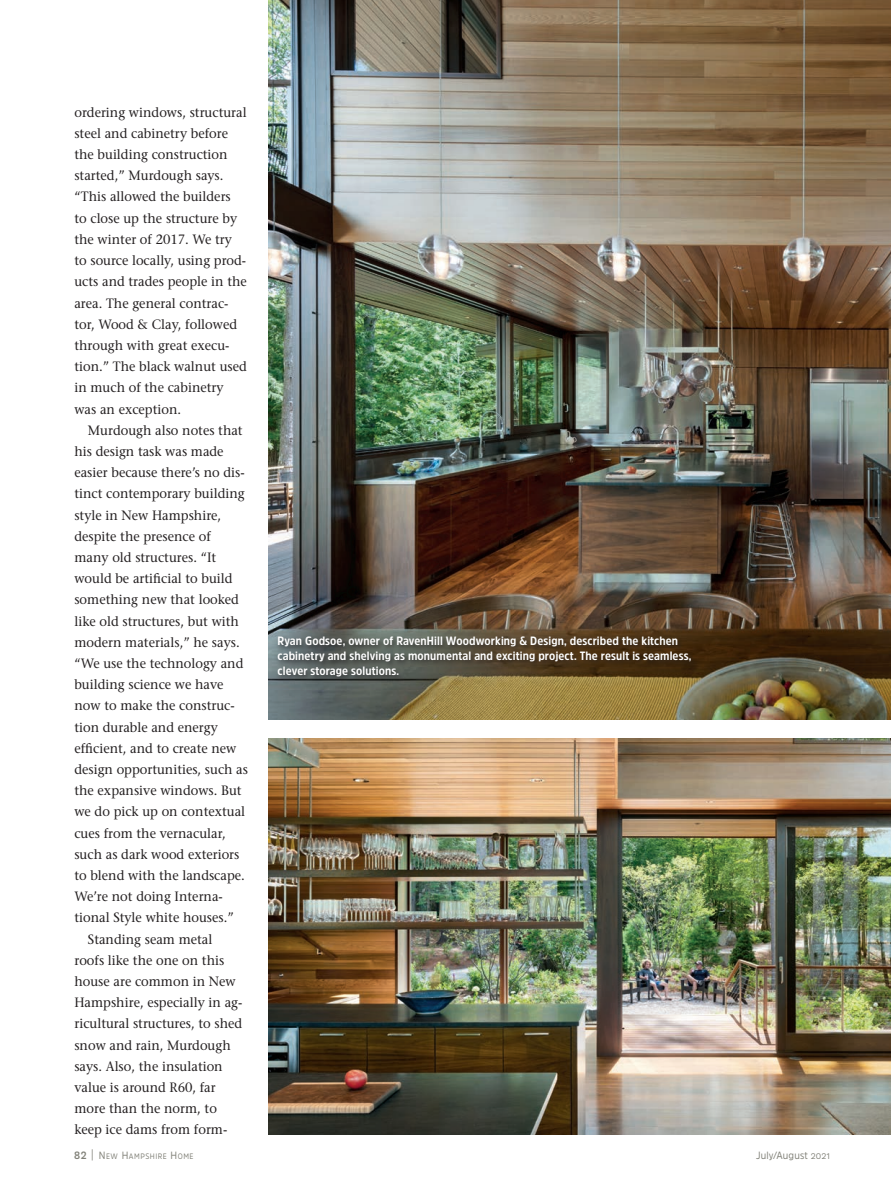
<style>
.page{position:relative;width:891px;height:1202px;background:#fff}
.page>*{position:absolute;margin:0;border:0;box-sizing:border-box;transform-origin:0 0}
.t1{font:13.5px/21.1px "Stone Serif";color:#231f20;scale:.95 1}
.t2{font:700 12px/15px "Amsi Pro Narw";letter-spacing:.01em;color:#fff}
.t3{font:10.5px "Amsi Pro";letter-spacing:.01em;color:#818178;scale:.9 1}
.t4{font:7.8px "Amsi Pro";letter-spacing:.065em;color:#818178;scale:.9 1}
.s1{font-weight:700;font-size:10.5px}
.s2{font-weight:300;font-size:13.5px}
.s3{font-size:10.5px}
.s4{font-size:8.1px}
</style>
<div class="page">
<img style="left:268px;top:0;width:623px;height:719px">
<img style="left:268px;top:739px;width:623px;height:395px">
<div style="left:276px;top:634px;width:421px;height:49px;background:#231f20;opacity:.75"></div>
<p class="t1" style="left:74px;top:101px;width:183px">ordering windows, structural steel and cabinetry before the building construction started,” Murdough says. “This allowed the builders<br>to close up the structure by the winter of 2017. We try to source locally, using prod&shy;ucts and trades people in the area. The general contrac&shy;tor, Wood &amp; Clay, followed through with great execu&shy;tion.” The black walnut used in much of the cabinetry was an exception.</p>
<p class="t1" style="left:88px;top:419px;width:164px">Murdough also notes that</p>
<p class="t1" style="left:74px;top:441px;width:159px">his design task was made</p>
<p class="t1" style="left:74px;top:462px;width:181px">easier because there’s no dis-</p>
<p class="t1" style="left:74px;top:483px;width:181px">tinct contemporary building</p>
<p class="t1" style="left:74px;top:504px;width:156px">style in New Hampshire,</p>
<p class="t1" style="left:74px;top:525px;width:145px">despite the presence of</p>
<p class="t1" style="left:74px;top:546px;width:151px">many old structures. “It</p>
<p class="t1" style="left:74px;top:568px;width:168px">would be artificial to build</p>
<p class="t1" style="left:74px;top:589px;width:175px">something new that looked</p>
<p class="t1" style="left:74px;top:610px;width:175px">like old structures, but with</p>
<p class="t1" style="left:74px;top:631px;width:175px">modern materials,” he says.</p>
<p class="t1" style="left:74px;top:652px;width:179px">“We use the technology and</p>
<p class="t1" style="left:74px;top:674px;width:159px">building science we have</p>
<p class="t1" style="left:74px;top:695px;width:170px">now to make the construc-</p>
<p class="t1" style="left:74px;top:716px;width:153px">tion durable and energy</p>
<p class="t1" style="left:74px;top:737px;width:172px">efficient, and to create new</p>
<p class="t1" style="left:74px;top:758px;width:184px">design opportunities, such as</p>
<p class="t1" style="left:74px;top:780px;width:178px">the expansive windows. But</p>
<p class="t1" style="left:74px;top:801px;width:181px">we do pick up on contextual</p>
<p class="t1" style="left:74px;top:822px;width:161px">cues from the vernacular,</p>
<p class="t1" style="left:74px;top:843px;width:175px">such as dark wood exteriors</p>
<p class="t1" style="left:74px;top:864px;width:181px">to blend with the landscape.</p>
<p class="t1" style="left:74px;top:886px;width:158px">We’re not doing Interna-</p>
<p class="t1" style="left:74px;top:907px;width:169px">tional Style white houses.”</p>
<p class="t1" style="left:88px;top:928px;width:133px">Standing seam metal</p>
<p class="t1" style="left:74px;top:949px;width:159px">roofs like the one on this</p>
<p class="t1" style="left:74px;top:970px;width:171px">house are common in New</p>
<p class="t1" style="left:74px;top:992px;width:178px">Hampshire, especially in ag-</p>
<p class="t1" style="left:74px;top:1013px;width:178px">ricultural structures, to shed</p>
<p class="t1" style="left:74px;top:1034px;width:166px">snow and rain, Murdough</p>
<p class="t1" style="left:74px;top:1055px;width:158px">says. Also, the insulation</p>
<p class="t1" style="left:74px;top:1076px;width:150px">value is around R60, far</p>
<p class="t1" style="left:74px;top:1098px;width:152px">more than the norm, to</p>
<p class="t1" style="left:74px;top:1119px;width:162px">keep ice dams from form-</p>
<p class="t2" style="left:278px;top:633px;width:415px">Ryan Godsoe, owner of RavenHill Woodworking &amp; Design, described the kitchen cabinetry and shelving as monumental and exciting project. The result is seamless, clever storage solutions.</p>
<p class="t4" style="left:74px;top:1151px;width:134px"><span class="s1">82</span> <span class="s2">|</span> <span class="s3">N</span>EW <span class="s3">H</span>AMPSH IRE <span class="s3">H</span>OME</p>
<p class="t3" style="left:756px;top:1148px;width:84px">July/August <span class="s4">2021</span></p>
</div>
